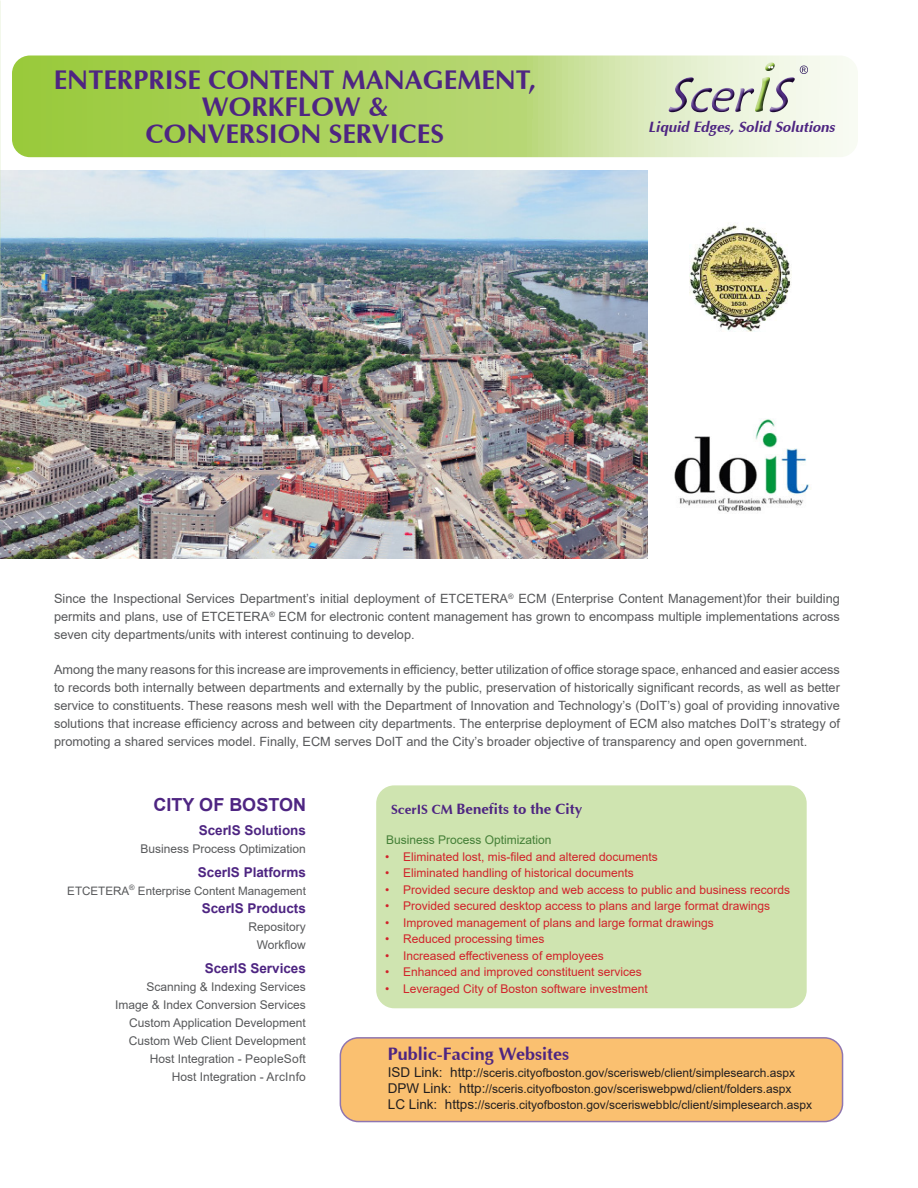
<style>
.page{position:relative;width:918px;height:1188px;background:#fff}
.page>*{position:absolute;margin:0;border:0;box-sizing:border-box;transform-origin:0 0}
.t1{font:700 27px "Opulent";color:#4e2582}
.t2{font:700 18px "Opulent";color:#4e2582}
.t3{font:700 18px "Arial";color:#4e2582}
.t4{font:italic 700 15px "Opulent";color:#4e2582}
.t5{font:700 15px "Opulent";color:#4e2582}
.t6{font:700 13.5px "Arial";color:#4e2582}
.t7{font:12.75px/18px "Arial";color:#57585a;text-align:justify}
.t8{font:12px "Arial";color:#d1232a}
.t9{font:12px "Arial";color:#231f20}
.t10{font:12px "Arial";color:#57585a}
.t11{font:12px "Arial";color:#447f37}
.t12{font:11.7px "Arial";color:#57585a}
.s1{font-size:13.5px}
</style>
<div class="page">
<svg style="left:12px;top:56px;width:846px;height:101px;background:#bbda7e"></svg>
<svg style="left:800px;top:66px;width:8px;height:8px"></svg>
<img style="left:729px;top:77px;width:22px;height:35px">
<img style="left:669px;top:77px;width:60px;height:35px">
<img style="left:755px;top:62px;width:20px;height:50px">
<img style="left:770px;top:77px;width:25px;height:35px">
<svg style="left:768px;top:66px;width:5px;height:3px"></svg>
<div style="left:376px;top:785px;width:431px;height:223px;background:#cfe4b0;border-radius:18px"></div>
<img style="left:0;top:170px;width:648px;height:388px">
<img style="left:689px;top:224px;width:102px;height:107px">
<img style="left:674px;top:419px;width:137px;height:93px">
<div style="left:340px;top:1038px;width:503px;height:84px;background:#fac070;border-radius:18px"></div>
<div style="left:340px;top:1037px;width:503px;height:85px;border:2px solid #4e2582;border-radius:18px"></div>
<p class="t1" style="left:54px;top:63px;width:484px">ENTERPRISE CONTENT MANAGEMENT,</p>
<p class="t1" style="left:202px;top:90px;width:187px">WORKFLOW &amp;</p>
<p class="t1" style="left:146px;top:117px;width:300px">CONVERSION SERVICES</p>
<p class="t4" style="left:648px;top:118px;width:188px">Liquid Edges, Solid Solutions</p>
<p class="t7" style="left:54px;top:590px;width:787px">Since the Inspectional Services Department’s initial deployment of ETCETERA<sup>®</sup> ECM (Enterprise Content Management)for their building permits and plans, use of ETCETERA<sup>®</sup> ECM for electronic content management has grown to encompass multiple implementations across seven city departments/units with interest continuing to develop.</p>
<p class="t7" style="left:54px;top:660px;width:788px">Among the many reasons for this increase are improvements in efficiency, better utilization of office storage space, enhanced and easier access to records both internally between departments and externally by the public, preservation of historically significant records, as well as better service to constituents. These reasons mesh well with the Department of Innovation and Technology’s (DoIT’s) goal of providing innovative solutions that increase efficiency across and between city departments. The enterprise deployment of ECM also matches DoIT’s strategy of promoting a shared services model. Finally, ECM serves DoIT and the City’s broader objective of transparency and open government.</p>
<p class="t3" style="left:154px;top:791px;width:154px">CITY OF BOSTON</p>
<p class="t6" style="left:199px;top:820px;width:109px">ScerIS Solutions</p>
<p class="t10" style="left:141px;top:840px;width:167px">Business Process Optimization</p>
<p class="t6" style="left:198px;top:862px;width:110px">ScerIS Platforms</p>
<p class="t12" style="left:67px;top:882px;width:240px">ETCETERA<sup>®</sup> Enterprise Content Management</p>
<p class="t6" style="left:202px;top:898px;width:106px">ScerIS Products</p>
<p class="t10" style="left:249px;top:918px;width:59px">Repository</p>
<p class="t10" style="left:257px;top:936px;width:51px">Workflow</p>
<p class="t6" style="left:205px;top:958px;width:103px">ScerIS Services</p>
<p class="t10" style="left:147px;top:978px;width:161px">Scanning &amp; Indexing Services</p>
<p class="t10" style="left:115px;top:996px;width:192px">Image &amp; Index Conversion Services</p>
<p class="t10" style="left:129px;top:1014px;width:178px">Custom Application Development</p>
<p class="t10" style="left:129px;top:1032px;width:179px">Custom Web Client Development</p>
<p class="t10" style="left:150px;top:1050px;width:158px">Host Integration - PeopleSoft</p>
<p class="t10" style="left:172px;top:1068px;width:136px">Host Integration - ArcInfo</p>
<p class="t5" style="left:391px;top:799px;width:193px"><span class="s1">ScerIS CM</span> Benefits to the City</p>
<p class="t11" style="left:386px;top:832px;width:167px">Business Process Optimization</p>
<p class="t8" style="left:385px;top:848px;width:274px">• Eliminated lost, mis-filed and altered documents</p>
<p class="t8" style="left:385px;top:865px;width:250px">• Eliminated handling of historical documents</p>
<p class="t8" style="left:385px;top:881px;width:406px">• Provided secure desktop and web access to public and business records</p>
<p class="t8" style="left:385px;top:898px;width:386px">• Provided secured desktop access to plans and large format drawings</p>
<p class="t8" style="left:385px;top:914px;width:330px">• Improved management of plans and large format drawings</p>
<p class="t8" style="left:385px;top:931px;width:161px">• Reduced processing times</p>
<p class="t8" style="left:385px;top:947px;width:220px">• Increased effectiveness of employees</p>
<p class="t8" style="left:385px;top:964px;width:258px">• Enhanced and improved constituent services</p>
<p class="t8" style="left:385px;top:980px;width:264px">• Leveraged City of Boston software investment</p>
<p class="t2" style="left:388px;top:1043px;width:183px">Public-Facing Websites</p>
<p class="t9" style="left:388px;top:1064px;width:409px"><span class="s1">ISD Link: http:</span>//sceris.cityofboston.gov/scerisweb/client/simplesearch.aspx</p>
<p class="t9" style="left:388px;top:1080px;width:405px"><span class="s1">DPW Link: http:</span>//sceris.cityofboston.gov/sceriswebpwd/client/folders.aspx</p>
<p class="t9" style="left:388px;top:1097px;width:426px"><span class="s1">LC Link: https:</span>//sceris.cityofboston.gov/sceriswebblc/client/simplesearch.aspx</p>
</div>
